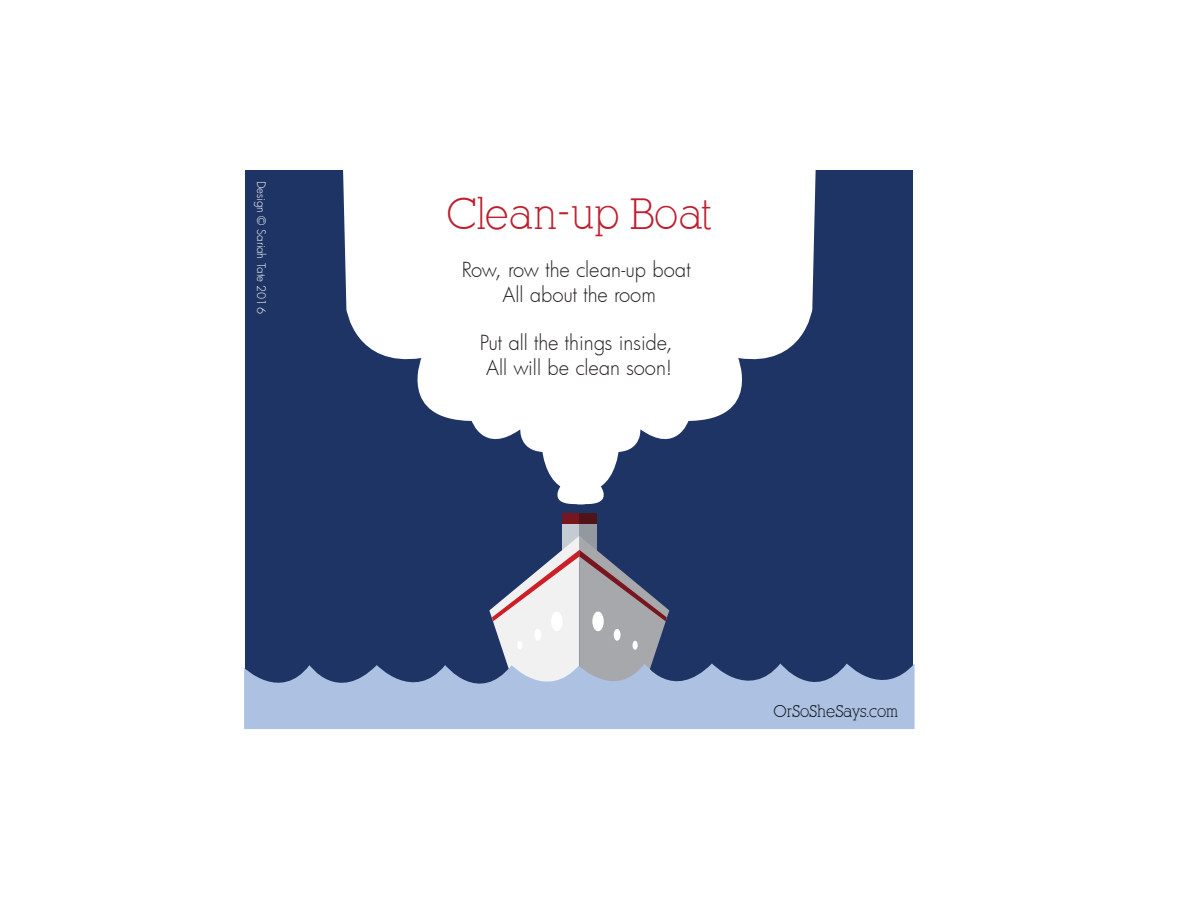
<style>
.page{position:relative;width:1200px;height:900px;background:#fff}
.page>*{position:absolute;margin:0;border:0;box-sizing:border-box;transform-origin:0 0}
.t1{font:42.9px "Alexandria FLF";color:#be1e2d}
.t2{font:300 20.25px/24.3px "Futura";color:#231f20;text-align:center}
.t3{font:16.35px "Alexandria FLF";color:#000}
.t4{font:300 11.4px "Futura";color:#fff}
</style>
<div class="page">
<div style="left:246px;top:171px;width:667px;height:557px;background:#1e3464"></div>
<svg style="left:343px;top:170px;width:222px;height:333px;fill:#fff"></svg>
<svg style="left:565px;top:170px;width:251px;height:335px;fill:#fff"></svg>
<div style="left:562px;top:523px;width:17px;height:39px;background:#c4cbd2"></div>
<div style="left:562px;top:513px;width:17px;height:10px;background:#77161e"></div>
<div style="left:579px;top:523px;width:18px;height:39px;background:#93999e"></div>
<div style="left:579px;top:513px;width:18px;height:10px;background:#4f141a"></div>
<svg style="left:489px;top:536px;width:180px;height:127px"></svg>
<div style="left:551px;top:612px;width:12px;height:19px;background:#fff;border-radius:50%"></div>
<div style="left:534px;top:629px;width:7px;height:12px;background:#fff;border-radius:50%"></div>
<div style="left:517px;top:641px;width:5px;height:9px;background:#fff;border-radius:50%"></div>
<div style="left:592px;top:612px;width:12px;height:19px;background:#fff;border-radius:50%"></div>
<div style="left:614px;top:629px;width:7px;height:12px;background:#fff;border-radius:50%"></div>
<div style="left:633px;top:641px;width:5px;height:9px;background:#fff;border-radius:50%"></div>
<svg style="left:244px;top:663px;width:671px;height:66px;fill:#adc1e3"></svg>
<p class="t4" style="left:269px;top:181px;width:134px;rotate:90deg">Design © Sariah Tate 2016</p>
<h1 class="t1" style="left:446px;top:190px;width:267px">Clean-up Boat</h1>
<p class="t2" style="left:462px;top:257px;width:230px">Row, row the clean-up boat<br>All about the room</p>
<p class="t2" style="left:480px;top:330px;width:194px">Put all the things inside,<br>All will be clean soon!</p>
<p class="t3" style="left:773px;top:702px;width:126px">OrSoSheSays.com</p>
</div>
